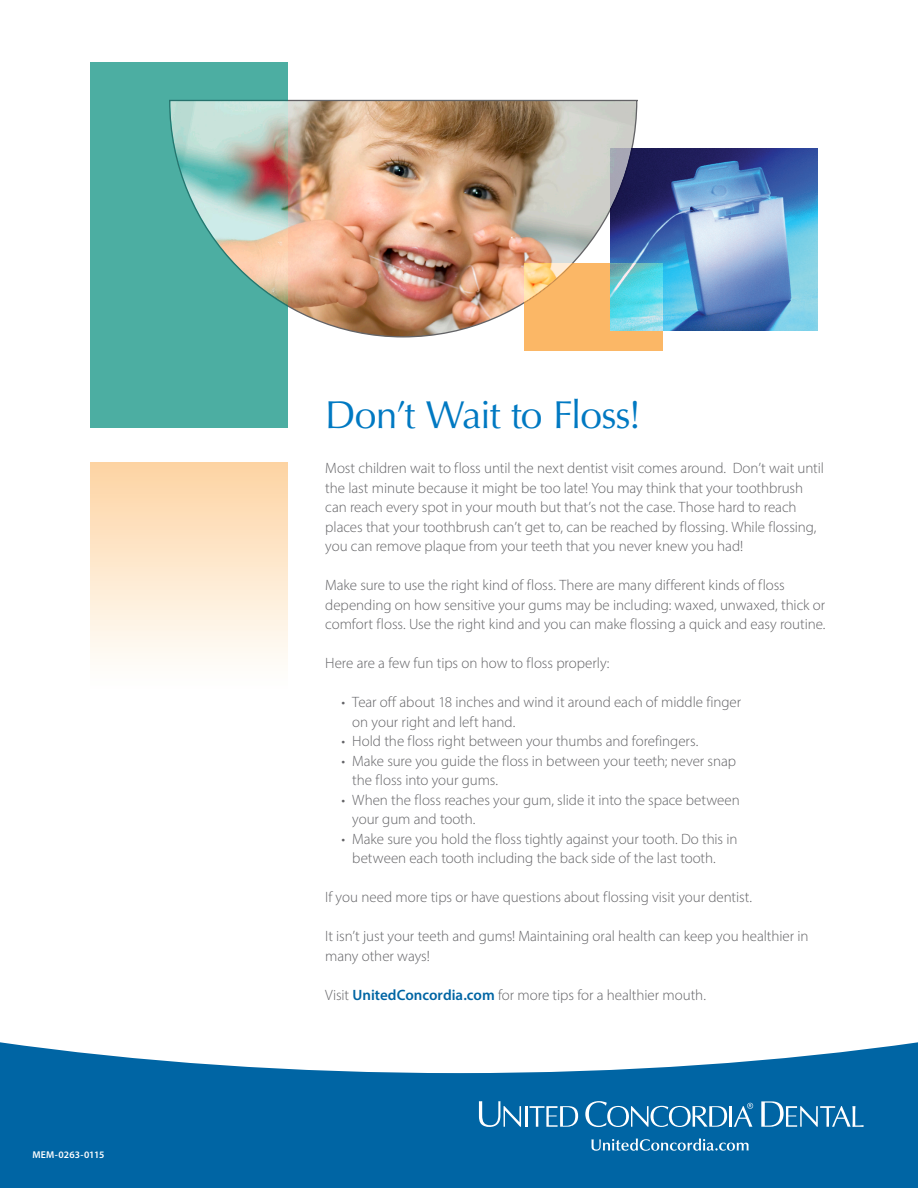
<style>
.page{position:relative;width:918px;height:1188px;background:#fff}
.page>*{position:absolute;margin:0;border:0;box-sizing:border-box;transform-origin:0 0}
.t1{font:39px "Optima LT Std";letter-spacing:-.03em;color:#0079c2}
.Body_Copy_Myriad_Lig{font:300 15px/19.5px "Myriad Pro";letter-spacing:-.005em;color:#636366}
.t2{font:600 9.9px "Myriad Pro";letter-spacing:.01em;color:#fff}
.s1{font-weight:600;color:#0065a4}
</style>
<div class="page">
<svg style="left:0;top:1042px;width:918px;height:146px;fill:#0065a4"></svg>
<img style="left:287px;top:99px;width:352px;height:239px">
<img style="left:611px;top:149px;width:207px;height:182px">
<svg style="left:524px;top:264px;width:139px;height:87px;background:#d0c28e"></svg>
<svg style="left:90px;top:63px;width:197px;height:365px;background:#65b3a7"></svg>
<div style="left:90px;top:463px;width:197px;height:256px;background:linear-gradient(to bottom,#fdd5a5,#fff)"></div>
<hr style="left:525px;top:1106px;width:2px;height:21px;background:#fff">
<svg style="left:530px;top:1106px;width:48px;height:21px"></svg>
<hr style="left:730px;top:1106px;width:2px;height:21px;background:#fff">
<svg style="left:479px;top:1101px;width:42px;height:26px"></svg>
<svg style="left:585px;top:1101px;width:142px;height:26px;background:#3886b7"></svg>
<svg style="left:734px;top:1103px;width:19px;height:24px"></svg>
<svg style="left:761px;top:1101px;width:103px;height:26px;background:#3a88b8"></svg>
<svg style="left:591px;top:1138px;width:158px;height:13px;background:#438dbb"></svg>
<p class="t2" style="left:32px;top:1148px;width:73px">MEM-0263-0115</p>
<p class="t1" style="left:325px;top:392px;width:318px">Don’t Wait to Floss!</p>
<p class="Body_Copy_Myriad_Lig" style="left:325px;top:459px;width:500px">Most children wait to floss until the next dentist visit comes around. Don’t wait until the last minute because it might be too late! You may think that your toothbrush can reach every spot in your mouth but that’s not the case. Those hard to reach places that your toothbrush can’t get to, can be reached by flossing. While flossing, you can remove plaque from your teeth that you never knew you had!</p>
<p class="Body_Copy_Myriad_Lig" style="left:325px;top:576px;width:502px">Make sure to use the right kind of floss. There are many different kinds of floss depending on how sensitive your gums may be including: waxed, unwaxed, thick or comfort floss. Use the right kind and you can make flossing a quick and easy routine.</p>
<p class="Body_Copy_Myriad_Lig" style="left:325px;top:654px;width:286px">Here are a few fun tips on how to floss properly:</p>
<p class="Body_Copy_Myriad_Lig" style="left:352px;top:693px;width:390px;text-indent:-11px">• Tear off about 18 inches and wind it around each of middle finger on your right and left hand.</p>
<p class="Body_Copy_Myriad_Lig" style="left:341px;top:732px;width:358px">• Hold the floss right between your thumbs and forefingers.</p>
<p class="Body_Copy_Myriad_Lig" style="left:352px;top:751px;width:385px;text-indent:-11px">• Make sure you guide the floss in between your teeth; never snap the floss into your gums.</p>
<p class="Body_Copy_Myriad_Lig" style="left:352px;top:790px;width:389px;text-indent:-11px">• When the floss reaches your gum, slide it into the space between your gum and tooth.</p>
<p class="Body_Copy_Myriad_Lig" style="left:352px;top:829px;width:387px;text-indent:-11px">• Make sure you hold the floss tightly against your tooth. Do this in between each tooth including the back side of the last tooth.</p>
<p class="Body_Copy_Myriad_Lig" style="left:325px;top:888px;width:428px">If you need more tips or have questions about flossing visit your dentist.</p>
<p class="Body_Copy_Myriad_Lig" style="left:325px;top:927px;width:485px">It isn’t just your teeth and gums! Maintaining oral health can keep you healthier in many other ways!</p>
<p class="Body_Copy_Myriad_Lig" style="left:325px;top:985px;width:382px">Visit <span class="s1">UnitedConcordia.com</span> for more tips for a healthier mouth.</p>
</div>
